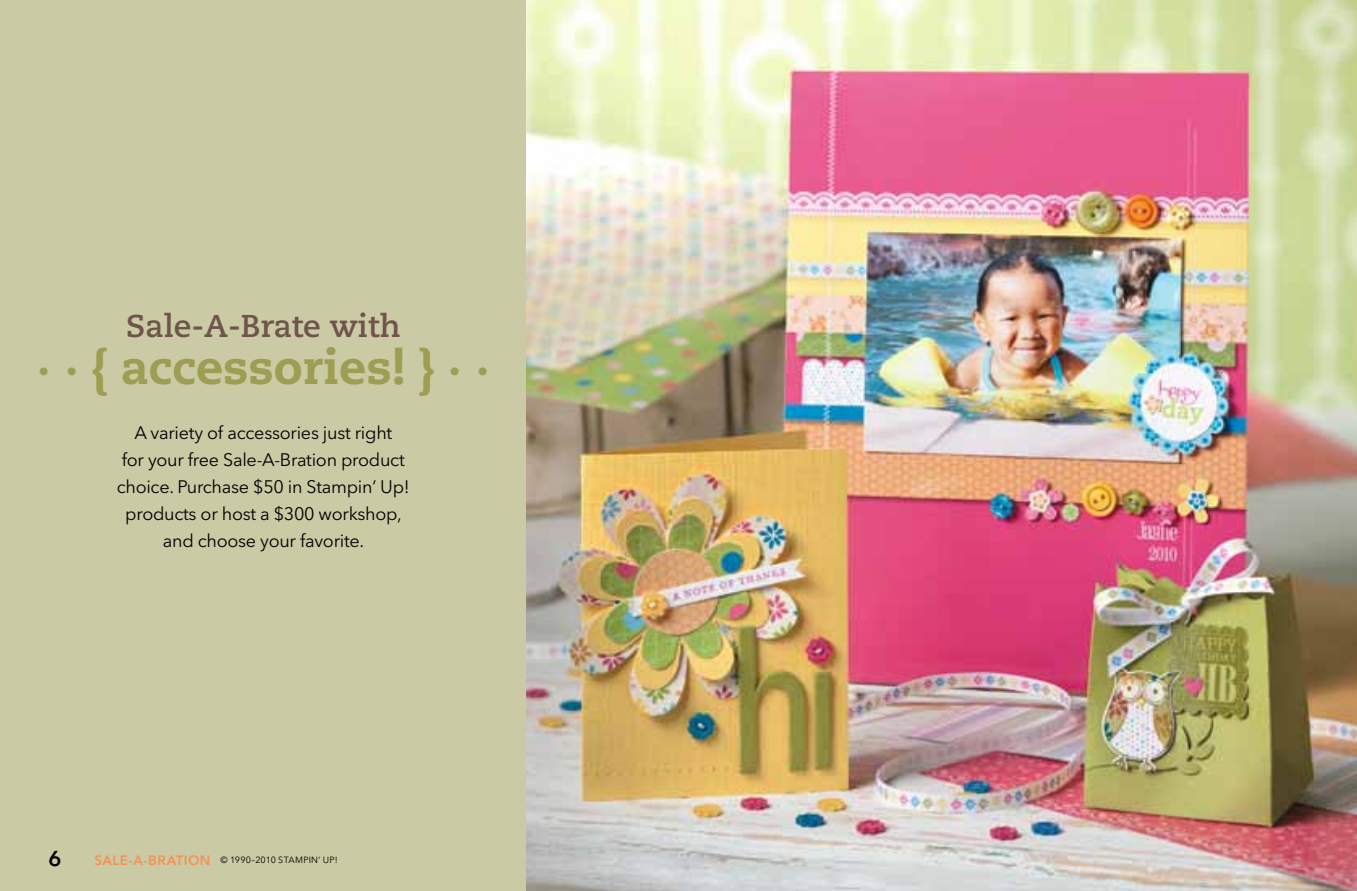
<style>
.page{position:relative;width:1357px;height:891px;background:#fff}
.page>*{position:absolute;margin:0;border:0;box-sizing:border-box;transform-origin:0 0}
.t1{font:800 47.25px "Caecilia";color:#9d9e52}
.t2{font:700 31.5px "Caecilia";color:#6f544b}
.t3{font:600 21.38px "Avenir Next LT Pro";color:#000}
.t4{font:18px/27px "Avenir Next LT Pro";letter-spacing:-.015em;color:#000;text-align:center}
.t5{font:9px "Avenir Next LT Pro";letter-spacing:.025em;color:#000}
.s1{font-weight:600;font-size:13.5px;color:#f39258}
</style>
<div class="page">
<div style="left:0;top:0;width:527px;height:891px;background:#cacba5"></div>
<img style="left:527px;top:0;width:830px;height:891px">
<h2 class="t2" style="left:126px;top:308px;width:276px">Sale-A-Brate with</h2>
<h1 class="t1" style="left:37px;top:339px;width:454px">· · { accessories! } · ·</h1>
<p class="t4" style="left:117px;top:419px;width:295px">A variety of accessories just right<br>for your free Sale-A-B ration product choice. Purchase $50 in Stampin’ U p! products or host a $300 workshop, and choose your favorite.</p>
<p class="t3" style="left:49px;top:845px;width:15px">6</p>
<p class="t5" style="left:95px;top:854px;width:245px"><span class="s1">SALE-A-BRATION</span> © 1990–2010 stampin ’ up!</p>
</div>
